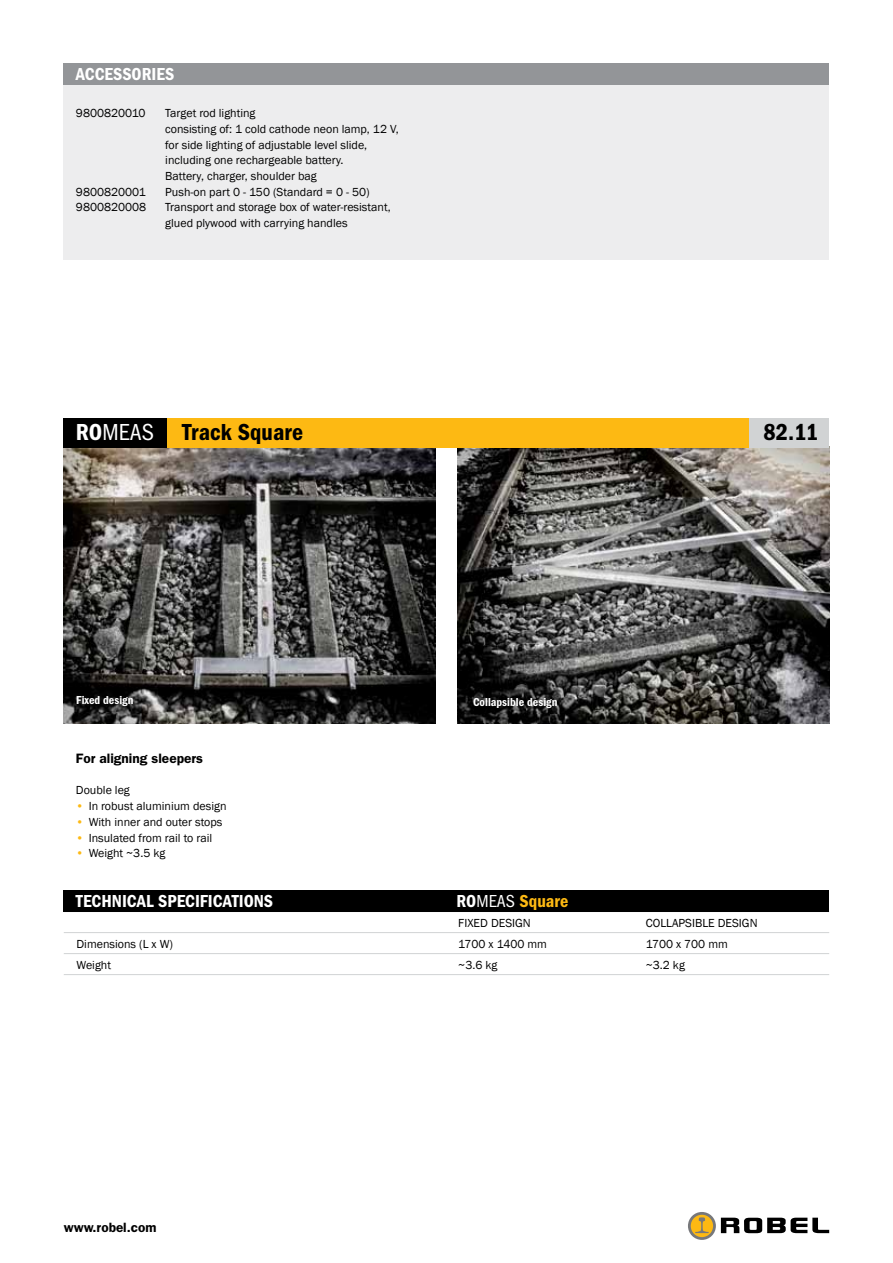
<style>
.page{position:relative;width:893px;height:1263px;background:#fff}
.page>*{position:absolute;margin:0;border:0;box-sizing:border-box;transform-origin:0 0}
.t1{font:600 condensed 24px "Franklin Gothic";color:#000}
.t2{font:600 condensed 18px "Franklin Gothic";color:#fff}
.t3{font:condensed 18px "Franklin Gothic";color:#fff}
.t4{font:600 condensed 18px "Franklin Gothic";color:#fdb913}
.t5{font:600 13.65px "Franklin Gothic";color:#000}
.t6{font:600 13.5px "Franklin Gothic";color:#000}
.t7{font:12px/15.8px "Franklin Gothic";color:#000}
.t8{font:600 condensed 12px "Franklin Gothic";color:#fff}
.s1{color:#fff}
.s2{font-weight:400;color:#fff}
.s3{font-weight:500;color:#fdb913}
.s4{font-weight:600}
</style>
<div class="page">
<img style="left:64px;top:447px;width:372px;height:276px">
<img style="left:457px;top:447px;width:372px;height:276px">
<hr style="left:64px;top:911px;width:765px;height:1px;background:#d1d3d4">
<hr style="left:64px;top:932px;width:765px;height:1px;background:#d1d3d4">
<hr style="left:64px;top:953px;width:765px;height:1px;background:#d1d3d4">
<hr style="left:64px;top:974px;width:765px;height:1px;background:#d1d3d4">
<div style="left:63px;top:78px;width:766px;height:181px;background:#ededee"></div>
<div style="left:63px;top:64px;width:766px;height:21px;background:#939598"></div>
<div style="left:167px;top:418px;width:588px;height:29px;background:#fdb913"></div>
<div style="left:64px;top:418px;width:103px;height:29px;background:#000"></div>
<div style="left:750px;top:418px;width:79px;height:29px;background:#d1d3d4"></div>
<div style="left:63px;top:890px;width:766px;height:21px;background:#000"></div>
<svg style="left:688px;top:1212px;width:28px;height:28px"></svg>
<svg style="left:721px;top:1218px;width:108px;height:15px"></svg>
<svg style="left:691px;top:1215px;width:22px;height:22px"></svg>
<svg style="left:695px;top:1217px;width:14px;height:16px"></svg>
<h2 class="t2" style="left:76px;top:64px;width:100px">ACCESSORIES</h2>
<p class="t7" style="left:76px;top:105px;width:71px">9800820010</p>
<p class="t7" style="left:165px;top:105px;width:235px">Target rod lighting<br>consisting of: 1 cold cathode neon lamp, 12 V, for side lighting of adjustable level slide, including one rechargeable battery.<br>Battery, charger, shoulder bag</p>
<p class="t7" style="left:76px;top:184px;width:71px">9800820001</p>
<p class="t7" style="left:165px;top:184px;width:206px">Push-on part 0 - 150 (Standard = 0 - 50)</p>
<p class="t7" style="left:76px;top:200px;width:72px">9800820008</p>
<p class="t7" style="left:165px;top:200px;width:227px">Transport and storage box of water-resistant, glued plywood with carrying handles</p>
<h1 class="t1" style="left:76px;top:419px;width:229px"><span class="s1">RO</span><span class="s2">MEAS</span> Track Square</h1>
<h1 class="t1" style="left:764px;top:419px;width:56px">82.11</h1>
<p class="t8" style="left:76px;top:693px;width:59px">Fixed design</p>
<p class="t8" style="left:473px;top:695px;width:86px">Collapsible design</p>
<p class="t5" style="left:76px;top:750px;width:128px">For aligning sleepers</p>
<p class="t7" style="left:76px;top:783px;width:55px">Double leg</p>
<p class="t7" style="left:76px;top:798px;width:152px"><span class="s3">•</span> In robust aluminium design</p>
<p class="t7" style="left:76px;top:814px;width:148px"><span class="s3">•</span> With inner and outer stops</p>
<p class="t7" style="left:76px;top:830px;width:138px"><span class="s3">•</span> Insulated from rail to rail</p>
<p class="t7" style="left:76px;top:846px;width:91px"><span class="s3">•</span> Weight ~3.5 kg</p>
<h2 class="t2" style="left:76px;top:891px;width:199px">TECHNICAL SPECIFICATIONS</h2>
<h2 class="t3" style="left:457px;top:891px;width:31px"><span class="s4">RO</span>MEAS</h2>
<h2 class="t4" style="left:520px;top:891px;width:50px">Square</h2>
<p class="t7" style="left:458px;top:915px;width:13px">Fixed</p>
<p class="t7" style="left:491px;top:915px;width:7px">design</p>
<p class="t7" style="left:646px;top:915px;width:15px">Collapsible</p>
<p class="t7" style="left:718px;top:915px;width:8px">design</p>
<p class="t7" style="left:77px;top:936px;width:98px">Dimensions (L x W)</p>
<p class="t7" style="left:458px;top:936px;width:90px">1700 x 1400 mm</p>
<p class="t7" style="left:646px;top:936px;width:84px">1700 x 700 mm</p>
<p class="t7" style="left:77px;top:957px;width:36px">Weight</p>
<p class="t7" style="left:458px;top:957px;width:41px">~3.6 kg</p>
<p class="t7" style="left:646px;top:957px;width:41px">~3.2 kg</p>
<p class="t6" style="left:64px;top:1219px;width:94px">www.robel.com</p>
</div>
